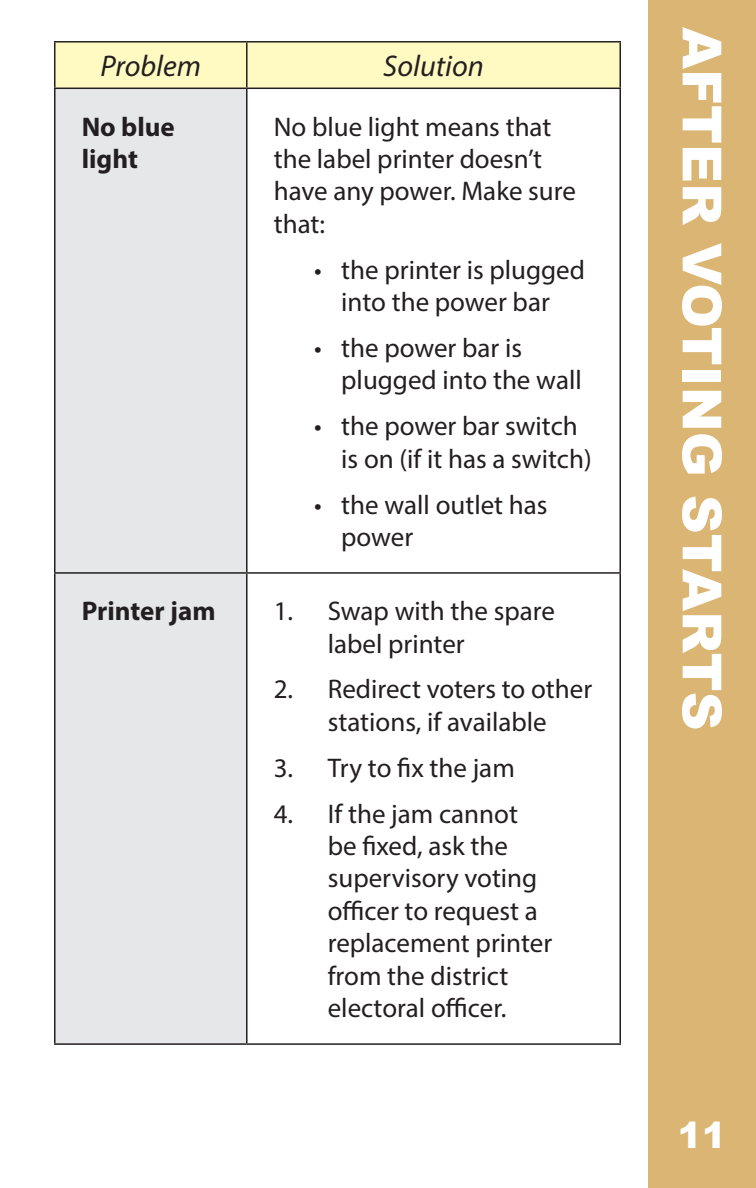
<style>
.page{position:relative;width:756px;height:1188px;background:#fff}
.page>*{position:absolute;margin:0;border:0;box-sizing:border-box;transform-origin:0 0}
.t1{font:900 54px "Arial";color:#fff}
.t2{font:900 36px "Arial";color:#fff}
.t3{font:italic 30px "Myriad Pro";color:#231f20}
.t4{font:27px/32.4px "Myriad Pro";color:#231f20}
.t5{font:700 27px/32.4px "Myriad Pro";color:#231f20}
</style>
<div class="page">
<div style="left:56px;top:43px;width:564px;height:45px;background:#fffac1"></div>
<div style="left:56px;top:89px;width:190px;height:954px;background:#e6e7e9"></div>
<hr style="left:54px;top:41px;width:193px;height:2px;background:#231f20">
<hr style="left:54px;top:43px;width:2px;height:45px;background:#231f20">
<hr style="left:247px;top:41px;width:374px;height:2px;background:#231f20">
<hr style="left:246px;top:43px;width:2px;height:45px;background:#231f20">
<hr style="left:620px;top:43px;width:1px;height:45px;background:#231f20">
<hr style="left:54px;top:88px;width:193px;height:1px;background:#231f20">
<hr style="left:54px;top:89px;width:2px;height:483px;background:#231f20">
<hr style="left:247px;top:88px;width:374px;height:1px;background:#231f20">
<hr style="left:246px;top:89px;width:2px;height:483px;background:#231f20">
<hr style="left:620px;top:89px;width:1px;height:483px;background:#231f20">
<hr style="left:54px;top:572px;width:193px;height:2px;background:#231f20">
<hr style="left:54px;top:574px;width:2px;height:469px;background:#231f20">
<hr style="left:247px;top:572px;width:374px;height:2px;background:#231f20">
<hr style="left:246px;top:574px;width:2px;height:469px;background:#231f20">
<hr style="left:620px;top:574px;width:1px;height:469px;background:#231f20">
<hr style="left:54px;top:1043px;width:193px;height:2px;background:#231f20">
<hr style="left:247px;top:1043px;width:374px;height:2px;background:#231f20">
<div style="left:648px;top:0;width:108px;height:1188px;background:#dab573"></div>
<p class="t3" style="left:101px;top:48px;width:102px">Problem</p>
<p class="t3" style="left:383px;top:48px;width:102px">Solution</p>
<p class="t5" style="left:82px;top:109px;width:95px">No blue light</p>
<p class="t4" style="left:274px;top:110px;width:304px">No blue light means that the label printer doesn’t have any power. Make sure that:</p>
<p class="t4" style="left:314px;top:253px;width:272px;text-align:center">• the printer is plugged into the power bar</p>
<p class="t4" style="left:341px;top:331px;width:242px;text-indent:-27px">• the power bar is plugged into the wall</p>
<p class="t4" style="left:341px;top:410px;width:252px;text-indent:-27px">• the power bar switch is on (if it has a switch)</p>
<p class="t4" style="left:341px;top:488px;width:208px;text-indent:-27px">• the wall outlet has power</p>
<p class="t5" style="left:82px;top:594px;width:135px">Printer jam</p>
<p class="t4" style="left:328px;top:595px;width:229px;text-indent:-54px">1. Swap with the spare label printer</p>
<p class="t4" style="left:274px;top:673px;width:320px;text-align:center">2. Redirect voters to other stations, if available</p>
<p class="t4" style="left:274px;top:751px;width:243px">3. Try to fix the jam</p>
<p class="t4" style="left:328px;top:797px;width:226px;text-indent:-54px">4. If the jam cannot be fixed, ask the supervisory voting officer to request a replacement printer from the district electoral officer.</p>
<p class="t1" style="left:741px;top:27px;width:705px;rotate:90deg">AFTER VOTING STARTS</p>
<h2 class="t2" style="left:678px;top:1109px;width:50px">11</h2>
</div>
